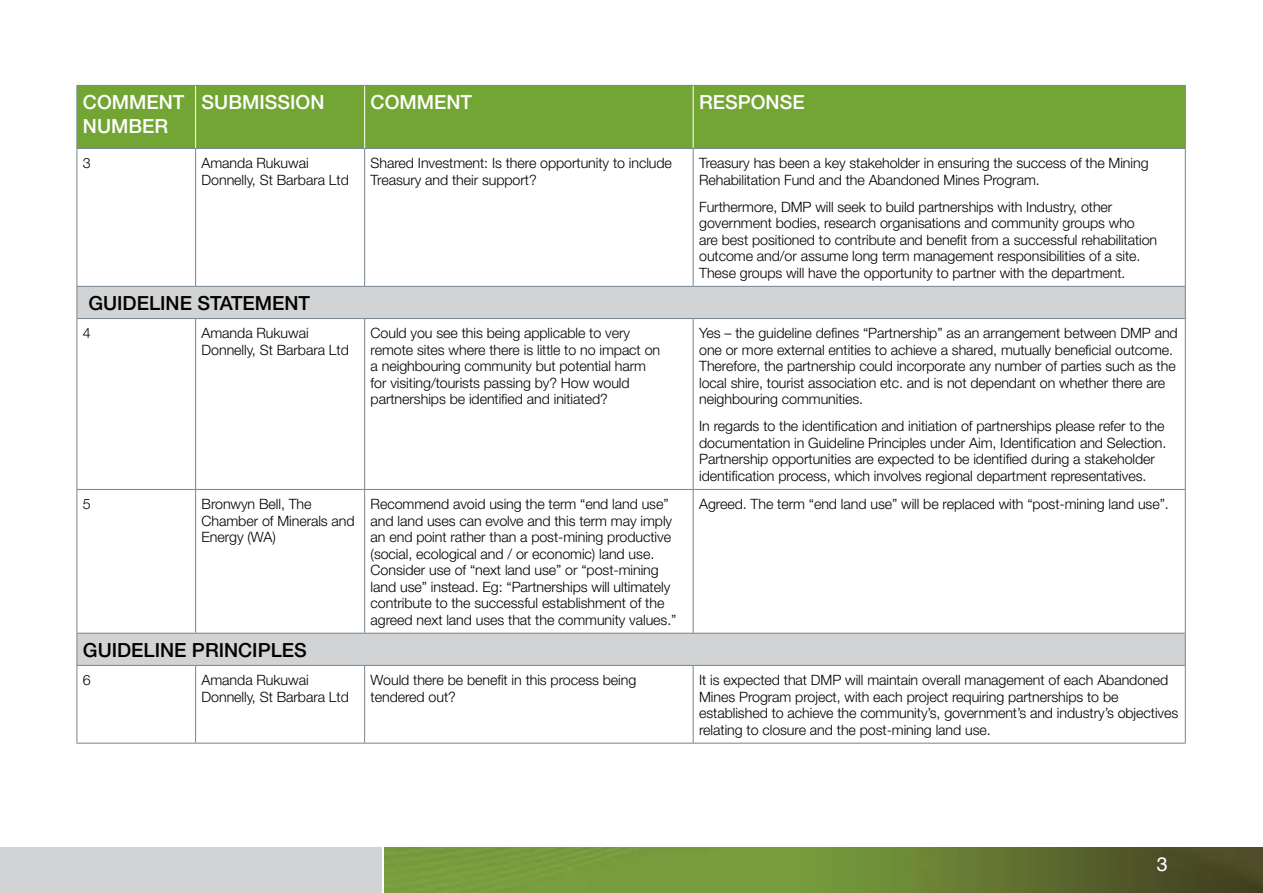
<style>
.page{position:relative;width:1263px;height:893px;background:#fff}
.page>*{position:absolute;margin:0;border:0;box-sizing:border-box;transform-origin:0 0}
.table_Header_Row{font:500 19.5px/23.4px "Helvetica Neue";color:#fff}
.table_Section_Row{font:500 19.5px "Helvetica Neue";color:#000}
.t1{font:19.5px "Helvetica";color:#fff}
.table_Body{font:300 14.25px/16.5px "Helvetica Neue";letter-spacing:-.005em;color:#000}
</style>
<div class="page">
<img style="left:385px;top:847px;width:878px;height:46px">
<div style="left:0;top:847px;width:382px;height:46px;background:#d1d3d4"></div>
<div style="left:78px;top:86px;width:1107px;height:62px;background:#73a534"></div>
<svg style="left:78px;top:287px;width:1107px;height:378px"></svg>
<hr style="left:77px;top:149px;width:1px;height:137px;background:#77848f">
<hr style="left:195px;top:149px;width:1px;height:137px;background:#77848f">
<hr style="left:364px;top:149px;width:1px;height:137px;background:#77848f">
<hr style="left:693px;top:149px;width:1px;height:137px;background:#77848f">
<hr style="left:1185px;top:149px;width:1px;height:137px;background:#77848f">
<hr style="left:77px;top:286px;width:119px;height:1px;background:#77848f">
<hr style="left:77px;top:287px;width:1px;height:31px;background:#77848f">
<hr style="left:196px;top:286px;width:169px;height:1px;background:#77848f">
<hr style="left:365px;top:286px;width:328px;height:1px;background:#77848f">
<hr style="left:693px;top:286px;width:493px;height:1px;background:#77848f">
<hr style="left:1185px;top:287px;width:1px;height:31px;background:#77848f">
<hr style="left:77px;top:318px;width:119px;height:1px;background:#77848f">
<hr style="left:77px;top:319px;width:1px;height:170px;background:#77848f">
<hr style="left:196px;top:318px;width:169px;height:1px;background:#77848f">
<hr style="left:195px;top:319px;width:1px;height:170px;background:#77848f">
<hr style="left:365px;top:318px;width:328px;height:1px;background:#77848f">
<hr style="left:364px;top:319px;width:1px;height:170px;background:#77848f">
<hr style="left:693px;top:318px;width:493px;height:1px;background:#77848f">
<hr style="left:693px;top:319px;width:1px;height:170px;background:#77848f">
<hr style="left:1185px;top:319px;width:1px;height:170px;background:#77848f">
<hr style="left:77px;top:489px;width:119px;height:1px;background:#77848f">
<hr style="left:77px;top:490px;width:1px;height:143px;background:#77848f">
<hr style="left:196px;top:489px;width:169px;height:1px;background:#77848f">
<hr style="left:195px;top:490px;width:1px;height:143px;background:#77848f">
<hr style="left:365px;top:489px;width:328px;height:1px;background:#77848f">
<hr style="left:364px;top:490px;width:1px;height:143px;background:#77848f">
<hr style="left:693px;top:489px;width:493px;height:1px;background:#77848f">
<hr style="left:693px;top:490px;width:1px;height:143px;background:#77848f">
<hr style="left:1185px;top:490px;width:1px;height:143px;background:#77848f">
<hr style="left:77px;top:666px;width:1px;height:77px;background:#77848f">
<hr style="left:195px;top:666px;width:1px;height:77px;background:#77848f">
<hr style="left:364px;top:666px;width:1px;height:77px;background:#77848f">
<hr style="left:693px;top:666px;width:1px;height:77px;background:#77848f">
<hr style="left:1185px;top:666px;width:1px;height:77px;background:#77848f">
<hr style="left:77px;top:743px;width:119px;height:1px;background:#77848f">
<hr style="left:196px;top:743px;width:169px;height:1px;background:#77848f">
<hr style="left:365px;top:743px;width:328px;height:1px;background:#77848f">
<hr style="left:693px;top:743px;width:493px;height:1px;background:#77848f">
<hr style="left:77px;top:85px;width:119px;height:1px;background:#77848f">
<hr style="left:77px;top:86px;width:1px;height:62px;background:#77848f">
<hr style="left:196px;top:85px;width:169px;height:1px;background:#77848f">
<hr style="left:365px;top:85px;width:328px;height:1px;background:#77848f">
<hr style="left:693px;top:85px;width:493px;height:1px;background:#77848f">
<hr style="left:1185px;top:86px;width:1px;height:62px;background:#77848f">
<hr style="left:77px;top:148px;width:119px;height:1px;background:#77848f">
<hr style="left:196px;top:148px;width:169px;height:1px;background:#77848f">
<hr style="left:365px;top:148px;width:328px;height:1px;background:#77848f">
<hr style="left:693px;top:148px;width:493px;height:1px;background:#77848f">
<hr style="left:195px;top:86px;width:1px;height:62px;background:#fff">
<hr style="left:364px;top:86px;width:1px;height:62px;background:#fff">
<hr style="left:693px;top:86px;width:1px;height:62px;background:#fff">
<hr style="left:77px;top:633px;width:119px;height:1px;background:#77848f">
<hr style="left:77px;top:634px;width:1px;height:31px;background:#77848f">
<hr style="left:196px;top:633px;width:169px;height:1px;background:#77848f">
<hr style="left:365px;top:633px;width:328px;height:1px;background:#77848f">
<hr style="left:693px;top:633px;width:493px;height:1px;background:#77848f">
<hr style="left:1185px;top:634px;width:1px;height:31px;background:#77848f">
<hr style="left:77px;top:665px;width:119px;height:1px;background:#77848f">
<hr style="left:196px;top:665px;width:169px;height:1px;background:#77848f">
<hr style="left:365px;top:665px;width:328px;height:1px;background:#77848f">
<hr style="left:693px;top:665px;width:493px;height:1px;background:#77848f">
<p class="table_Header_Row" style="left:83px;top:90px;width:103px">COMMENT<br>NUMBER</p>
<p class="table_Header_Row" style="left:202px;top:90px;width:124px">SUBMISSION</p>
<p class="table_Header_Row" style="left:371px;top:90px;width:103px">COMMENT</p>
<p class="table_Header_Row" style="left:699px;top:90px;width:107px">RESPONSE</p>
<p class="table_Body" style="left:83px;top:155px;width:9px">3</p>
<p class="table_Body" style="left:202px;top:155px;width:149px">Amanda Rukuwai<br>Donnelly, St Barbara Ltd</p>
<p class="table_Body" style="left:371px;top:155px;width:303px">Shared Investment: Is there opportunity to include<br>Treasury and their support?</p>
<p class="table_Body" style="left:699px;top:155px;width:451px">Treasury has been a key stakeholder in ensuring the success of the Mining<br>Rehabilitation Fund and the Abandoned Mines Program.</p>
<p class="table_Body" style="left:699px;top:198px;width:460px">Furthermore, DMP will seek to build partnerships with Industry, other government bodies, research organisations and community groups who are best positioned to contribute and benefit from a successful rehabilitation outcome and/or assume long term management responsibilities of a site.<br>These groups will have the opportunity to partner with the department.</p>
<p class="table_Section_Row" style="left:88px;top:291px;width:223px">GUIDELINE STATEMENT</p>
<p class="table_Body" style="left:83px;top:325px;width:9px">4</p>
<p class="table_Body" style="left:202px;top:325px;width:149px">Amanda Rukuwai<br>Donnelly, St Barbara Ltd</p>
<p class="table_Body" style="left:371px;top:325px;width:291px">Could you see this being applicable to very remote sites where there is little to no impact on a neighbouring community but potential harm for visiting/tourists passing by? How would partnerships be identified and initiated?</p>
<p class="table_Body" style="left:699px;top:325px;width:480px">Yes – the guideline defines “Partnership” as an arrangement between DMP and one or more external entities to achieve a shared, mutually beneficial outcome.<br>Therefore, the partnership could incorporate any number of parties such as the local shire, tourist association etc. and is not dependant on whether there are neighbouring communities.</p>
<p class="table_Body" style="left:699px;top:418px;width:469px">In regards to the identification and initiation of partnerships please refer to the documentation in Guideline Principles under Aim, Identification and Selection.<br>Partnership opportunities are expected to be identified during a stakeholder identification process, which involves regional department representatives.</p>
<p class="table_Body" style="left:83px;top:496px;width:9px">5</p>
<p class="table_Body" style="left:202px;top:496px;width:155px">Bronwyn Bell, The<br>Chamber of Minerals and<br>Energy (WA)</p>
<p class="table_Body" style="left:371px;top:496px;width:307px">Recommend avoid using the term “end land use” and land uses can evolve and this term may imply an end point rather than a post-mining productive (social, ecological and / or economic) land use.<br>Consider use of “next land use” or “post-mining land use” instead. Eg: “Partnerships will ultimately contribute to the successful establishment of the agreed next land uses that the community values.”</p>
<p class="table_Body" style="left:699px;top:496px;width:471px">Agreed. The term “end land use” will be replaced with “post-mining land use”.</p>
<p class="table_Section_Row" style="left:83px;top:638px;width:225px">GUIDELINE PRINCIPLES</p>
<p class="table_Body" style="left:83px;top:671px;width:9px">6</p>
<p class="table_Body" style="left:202px;top:671px;width:149px">Amanda Rukuwai<br>Donnelly, St Barbara Ltd</p>
<p class="table_Body" style="left:371px;top:671px;width:267px">Would there be benefit in this process being tendered out?</p>
<p class="table_Body" style="left:699px;top:671px;width:481px">It is expected that DMP will maintain overall management of each Abandoned Mines Program project, with each project requiring partnerships to be established to achieve the community’s, government’s and industry’s objectives relating to closure and the post-mining land use.</p>
<h1 class="t1" style="left:1157px;top:849px;width:12px">3</h1>
</div>
